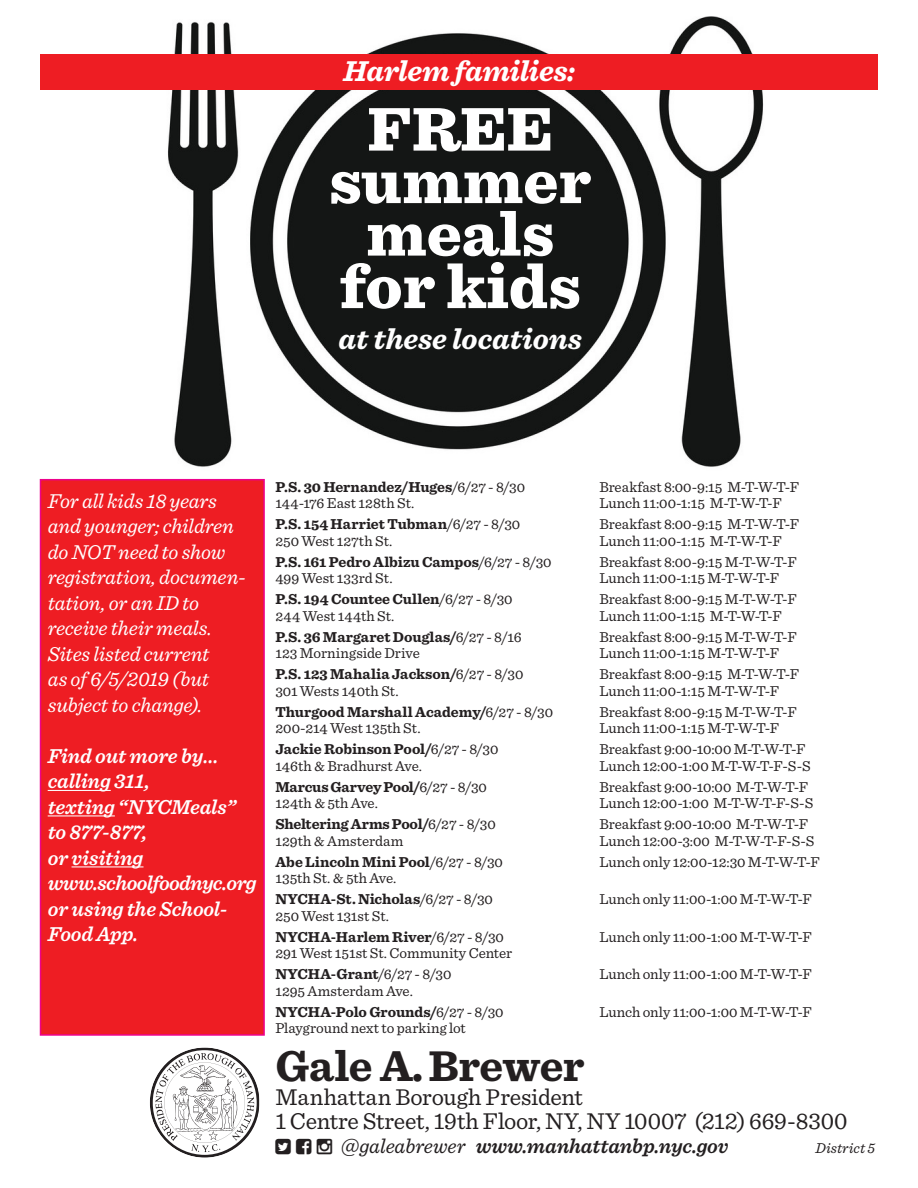
<style>
.page{position:relative;width:918px;height:1188px;background:#fff}
.page>*{position:absolute;margin:0;border:0;box-sizing:border-box;transform-origin:0 0}
.t1{font:900 64.5px "Sentinel";color:#fff}
.t2{font:700 45px "Sentinel";letter-spacing:-.015em;color:#231f20}
.t3{font:italic 700 30px "Sentinel";letter-spacing:-.005em;color:#fff}
.t4{font:24px "Sentinel";letter-spacing:-.005em;color:#231f20}
.t5{font:italic 21px/25.5px "Sentinel";letter-spacing:-.01em;color:#fff}
.t6{font:italic 600 21px/25.5px "Sentinel";letter-spacing:-.015em;color:#fff}
.t7{font:italic 600 21px "Sentinel";letter-spacing:-.01em;color:#231f20}
.t8{font:15px "Sentinel";color:#231f20}
.t9{font:700 15px "Sentinel";color:#231f20}
.t10{font:italic 15px "Sentinel";letter-spacing:.005em;color:#231f20}
.s1{font-weight:400}
</style>
<div class="page">
<div style="left:40px;top:479px;width:225px;height:557px;background:#ee1d23;border:2px solid #ed028c"></div>
<img style="left:168px;top:16px;width:596px;height:451px">
<hr style="left:48px;top:790px;width:63px;height:1px;background:#fff">
<hr style="left:48px;top:815px;width:67px;height:1px;background:#fff">
<hr style="left:72px;top:866px;width:72px;height:1px;background:#fff">
<svg style="left:150px;top:1048px;width:109px;height:110px"></svg>
<div style="left:40px;top:54px;width:838px;height:36px;background:#ee1d23"></div>
<p class="t3" style="left:343px;top:47px;width:234px">Harlem families:</p>
<p class="t1" style="left:367px;top:78px;width:187px">FREE</p>
<p class="t1" style="left:329px;top:130px;width:263px">summer</p>
<p class="t1" style="left:366px;top:183px;width:190px">meals</p>
<p class="t1" style="left:340px;top:235px;width:243px">for kids</p>
<p class="t3" style="left:338px;top:315px;width:245px">at these locations</p>
<p class="t5" style="left:48px;top:487px;width:188px">For all kids 18 years and younger; children do NOT need to show</p>
<p class="t5" style="left:48px;top:563px;width:200px">registration, documen&shy;tation, or an ID to receive their meals.</p>
<p class="t5" style="left:48px;top:640px;width:163px;text-align:justify">Sites listed current as of 6/5/2019 (but subject to change).</p>
<p class="t6" style="left:48px;top:742px;width:190px">Find out more by... calling 311,<br>texting “NYCMeals” to 877-877,</p>
<p class="t6" style="left:48px;top:844px;width:210px">or visiting www.schoolfoodnyc.org or using the School-<br>Food App.</p>
<p class="t9" style="left:275px;top:475px;width:251px">P.S. 30 Hernandez/Huges<span class="s1">/6/27 - 8/30</span></p>
<p class="t8" style="left:599px;top:475px;width:202px">Breakfast 8:00-9:15 M-T-W-T-F</p>
<p class="t8" style="left:275px;top:492px;width:141px">144-176 East 128th St.</p>
<p class="t8" style="left:599px;top:492px;width:184px">Lunch 11:00-1:15 M-T-W-T-F</p>
<p class="t9" style="left:275px;top:512px;width:246px">P.S. 154 Harriet Tubman<span class="s1">/6/27 - 8/30</span></p>
<p class="t8" style="left:599px;top:513px;width:202px">Breakfast 8:00-9:15 M-T-W-T-F</p>
<p class="t8" style="left:275px;top:529px;width:118px">250 West 127th St.</p>
<p class="t8" style="left:599px;top:529px;width:184px">Lunch 11:00-1:15 M-T-W-T-F</p>
<p class="t9" style="left:275px;top:550px;width:278px">P.S. 161 Pedro Albizu Campos<span class="s1">/6/27 - 8/30</span></p>
<p class="t8" style="left:599px;top:550px;width:199px">Breakfast 8:00-9:15 M-T-W-T-F</p>
<p class="t8" style="left:275px;top:567px;width:119px">499 West 133rd St.</p>
<p class="t8" style="left:599px;top:567px;width:182px">Lunch 11:00-1:15 M-T-W-T-F</p>
<p class="t9" style="left:275px;top:587px;width:239px">P.S. 194 Countee Cullen<span class="s1">/6/27 - 8/30</span></p>
<p class="t8" style="left:599px;top:588px;width:199px">Breakfast 8:00-9:15 M-T-W-T-F</p>
<p class="t8" style="left:275px;top:604px;width:121px">244 West 144th St.</p>
<p class="t8" style="left:599px;top:604px;width:184px">Lunch 11:00-1:15 M-T-W-T-F</p>
<p class="t9" style="left:275px;top:625px;width:248px">P.S. 36 Margaret Douglas/<span class="s1">6/27 - 8/16</span></p>
<p class="t8" style="left:599px;top:625px;width:199px">Breakfast 8:00-9:15 M-T-W-T-F</p>
<p class="t8" style="left:275px;top:642px;width:146px">123 Morningside Drive</p>
<p class="t8" style="left:599px;top:642px;width:182px">Lunch 11:00-1:15 M-T-W-T-F</p>
<p class="t9" style="left:275px;top:662px;width:249px">P.S. 123 Mahalia Jackson/<span class="s1">6/27 - 8/30</span></p>
<p class="t8" style="left:599px;top:663px;width:202px">Breakfast 8:00-9:15 M-T-W-T-F</p>
<p class="t8" style="left:275px;top:679px;width:125px">301 Wests 140th St.</p>
<p class="t8" style="left:599px;top:679px;width:182px">Lunch 11:00-1:15 M-T-W-T-F</p>
<p class="t9" style="left:275px;top:700px;width:279px">Thurgood Marshall Academy/<span class="s1">6/27 - 8/30</span></p>
<p class="t8" style="left:599px;top:700px;width:199px">Breakfast 8:00-9:15 M-T-W-T-F</p>
<p class="t8" style="left:275px;top:717px;width:147px">200-214 West 135th St.</p>
<p class="t8" style="left:599px;top:717px;width:182px">Lunch 11:00-1:15 M-T-W-T-F</p>
<p class="t9" style="left:275px;top:737px;width:225px">Jackie Robinson Pool/<span class="s1">6/27 - 8/30</span></p>
<p class="t8" style="left:599px;top:738px;width:208px">Breakfast 9:00-10:00 M-T-W-T-F</p>
<p class="t8" style="left:275px;top:754px;width:148px">146th &amp; Bradhurst Ave.</p>
<p class="t8" style="left:599px;top:754px;width:213px">Lunch 12:00-1:00 M-T-W-T-F-S-S</p>
<p class="t9" style="left:275px;top:775px;width:213px">Marcus Garvey Pool/<span class="s1">6/27 - 8/30</span></p>
<p class="t8" style="left:599px;top:775px;width:210px">Breakfast 9:00-10:00 M-T-W-T-F</p>
<p class="t8" style="left:275px;top:792px;width:104px">124th &amp; 5th Ave.</p>
<p class="t8" style="left:599px;top:792px;width:215px">Lunch 12:00-1:00 M-T-W-T-F-S-S</p>
<p class="t9" style="left:275px;top:812px;width:222px">Sheltering Arms Pool/<span class="s1">6/27 - 8/30</span></p>
<p class="t8" style="left:599px;top:813px;width:210px">Breakfast 9:00-10:00 M-T-W-T-F</p>
<p class="t8" style="left:275px;top:829px;width:130px">129th &amp; Amsterdam</p>
<p class="t8" style="left:599px;top:829px;width:217px">Lunch 12:00-3:00 M-T-W-T-F-S-S</p>
<p class="t9" style="left:275px;top:850px;width:229px">Abe Lincoln Mini Pool<span class="s1">/6/27 - 8/30</span></p>
<p class="t8" style="left:599px;top:850px;width:222px">Lunch only 12:00-12:30 M-T-W-T-F</p>
<p class="t8" style="left:275px;top:867px;width:123px">135th St. &amp; 5th Ave.</p>
<p class="t9" style="left:275px;top:887px;width:219px">NYCHA-St. Nicholas<span class="s1">/6/27 - 8/30</span></p>
<p class="t8" style="left:599px;top:888px;width:214px">Lunch only 11:00-1:00 M-T-W-T-F</p>
<p class="t8" style="left:275px;top:904px;width:115px">250 West 131st St.</p>
<p class="t9" style="left:275px;top:925px;width:230px">NYCHA-Harlem River<span class="s1">/6/27 - 8/30</span></p>
<p class="t8" style="left:599px;top:925px;width:214px">Lunch only 11:00-1:00 M-T-W-T-F</p>
<p class="t8" style="left:275px;top:942px;width:238px">291 West 151st St. Community Center</p>
<p class="t9" style="left:275px;top:962px;width:178px">NYCHA-Grant<span class="s1">/6/27 - 8/30</span></p>
<p class="t8" style="left:599px;top:963px;width:214px">Lunch only 11:00-1:00 M-T-W-T-F</p>
<p class="t8" style="left:275px;top:979px;width:139px">1295 Amsterdam Ave.</p>
<p class="t9" style="left:275px;top:1000px;width:230px">NYCHA-Polo Grounds/<span class="s1">6/27 - 8/30</span></p>
<p class="t8" style="left:599px;top:1000px;width:214px">Lunch only 11:00-1:00 M-T-W-T-F</p>
<p class="t8" style="left:275px;top:1017px;width:192px">Playground next to parking lot</p>
<p class="t2" style="left:275px;top:1031px;width:311px">Gale A. Brewer</p>
<p class="t4" style="left:275px;top:1079px;width:309px">Manhattan Borough President</p>
<p class="t4" style="left:275px;top:1103px;width:574px">1 Centre Street, 19th Floor, NY, NY 10007 (212) 669-8300</p>
<p class="t7" style="left:341px;top:1130px;width:389px"><span class="s1">@galeabrewer</span> www.manhattanbp.nyc.gov</p>
<p class="t10" style="left:815px;top:1137px;width:61px">District 5</p>
</div>
